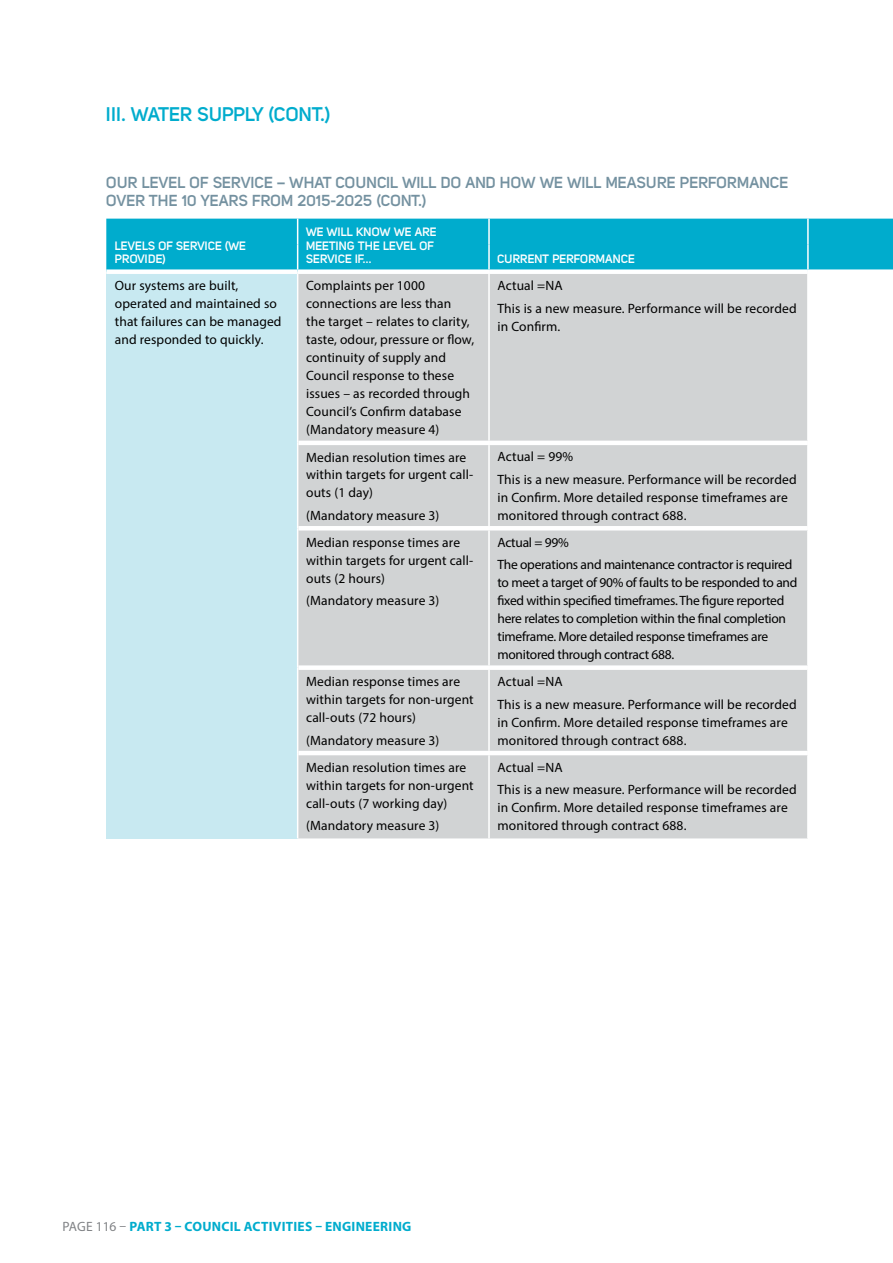
<style>
.page{position:relative;width:893px;height:1263px;background:#fff}
.page>*{position:absolute;margin:0;border:0;box-sizing:border-box;transform-origin:0 0}
.t1{font:700 19.5px "Uni Sans Semi";letter-spacing:-.01em;color:#00accd}
.t2{font:700 15.75px/17.2px "Uni Sans Semi";color:#7491a0}
.t3{font:13.5px/18px "Myriad Pro";letter-spacing:.01em;color:#000}
.t4{font:13.5px/18px "Myriad Pro";letter-spacing:-.02em;color:#000}
.t5{font:700 13.5px "Myriad Pro";letter-spacing:.02em;color:#00accd}
.t6{font:700 12px/13.5px "Uni Sans Semi";color:#fff}
.s1{font-weight:400;color:#808285}
</style>
<div class="page">
<div style="left:106px;top:272px;width:192px;height:566px;background:#c8e9f1"></div>
<div style="left:298px;top:274px;width:509px;height:564px;background:#d1d3d4"></div>
<div style="left:106px;top:219px;width:787px;height:50px;background:#00accd"></div>
<hr style="left:488px;top:245px;width:2px;height:24px;background:#fff">
<hr style="left:807px;top:245px;width:2px;height:24px;background:#fff">
<hr style="left:297px;top:274px;width:1px;height:169px;background:#fff">
<hr style="left:488px;top:274px;width:2px;height:167px;background:#fff">
<hr style="left:297px;top:443px;width:1px;height:85px;background:#fff">
<hr style="left:488px;top:445px;width:2px;height:81px;background:#fff">
<hr style="left:297px;top:528px;width:1px;height:140px;background:#fff">
<hr style="left:488px;top:530px;width:2px;height:135px;background:#fff">
<hr style="left:297px;top:668px;width:1px;height:85px;background:#fff">
<hr style="left:488px;top:670px;width:2px;height:81px;background:#fff">
<hr style="left:297px;top:753px;width:1px;height:85px;background:#fff">
<hr style="left:488px;top:755px;width:2px;height:83px;background:#fff">
<div style="left:106px;top:269px;width:192px;height:5px;background:#fff"></div>
<hr style="left:298px;top:441px;width:191px;height:4px;background:#fff">
<hr style="left:489px;top:441px;width:319px;height:4px;background:#fff">
<hr style="left:298px;top:526px;width:191px;height:4px;background:#fff">
<hr style="left:489px;top:526px;width:319px;height:4px;background:#fff">
<div style="left:298px;top:665px;width:191px;height:5px;background:#fff"></div>
<div style="left:489px;top:665px;width:319px;height:5px;background:#fff"></div>
<hr style="left:298px;top:751px;width:191px;height:4px;background:#fff">
<hr style="left:489px;top:751px;width:319px;height:4px;background:#fff">
<h1 class="t1" style="left:106px;top:102px;width:226px">III. WATER SUPPLY (CONT.)</h1>
<p class="t2" style="left:106px;top:174px;width:684px">OUR LEVEL OF SERVICE – WHAT COUNCIL WILL DO AND HOW WE WILL MEASURE PERFORMANCE<br>OVER THE 10 YEARS FROM 2015-2025 (CONT.)</p>
<p class="t6" style="left:115px;top:239px;width:133px">LEVELS OF SERVICE (WE<br>PROVIDE)</p>
<p class="t6" style="left:306px;top:225px;width:132px">WE WILL KNOW WE ARE<br>MEETING THE LEVEL OF<br>SERVICE IF...</p>
<p class="t6" style="left:497px;top:252px;width:139px">CURRENT PERFORMANCE</p>
<p class="t3" style="left:115px;top:277px;width:168px">Our systems are built, operated and maintained so that failures can be managed and responded to quickly.</p>
<p class="t3" style="left:306px;top:277px;width:170px">Complaints per 1000 connections are less than<br>the target – relates to clarity, taste, odour, pressure or flow, continuity of supply and<br>Council response to these issues – as recorded through<br>Council’s Confirm database (Mandatory measure 4)</p>
<p class="t3" style="left:497px;top:274px;width:301px;line-height:22.2px">Actual =NA<br>This is a new measure. Performance will be recorded</p>
<p class="t3" style="left:497px;top:317px;width:64px">in Confirm.</p>
<p class="t3" style="left:306px;top:448px;width:169px">Median resolution times are within targets for urgent call&shy;outs (1 day)</p>
<p class="t3" style="left:306px;top:506px;width:135px">(Mandatory measure 3)</p>
<p class="t3" style="left:306px;top:533px;width:169px">Median response times are within targets for urgent call&shy;outs (2 hours)</p>
<p class="t3" style="left:306px;top:591px;width:135px">(Mandatory measure 3)</p>
<p class="t3" style="left:306px;top:672px;width:169px">Median response times are within targets for non-urgent call-outs (72 hours)</p>
<p class="t3" style="left:306px;top:731px;width:135px">(Mandatory measure 3)</p>
<p class="t3" style="left:306px;top:758px;width:169px">Median resolution times are within targets for non-urgent call-outs (7 working day)</p>
<p class="t3" style="left:306px;top:816px;width:135px">(Mandatory measure 3)</p>
<p class="t3" style="left:497px;top:446px;width:301px;line-height:22.2px">Actual = 99%<br>This is a new measure. Performance will be recorded</p>
<p class="t3" style="left:497px;top:488px;width:292px">in Confirm. More detailed response timeframes are monitored through contract 688.</p>
<p class="t4" style="left:497px;top:531px;width:296px;line-height:22.2px">Actual = 99%<br>The operations and maintenance contractor is required</p>
<p class="t4" style="left:497px;top:573px;width:301px">to meet a target of 90% of faults to be responded to and fixed within specified timeframes. The figure reported here relates to completion within the final completion timeframe. More detailed response timeframes are monitored through contract 688.</p>
<p class="t3" style="left:497px;top:670px;width:301px;line-height:22.2px">Actual =NA<br>This is a new measure. Performance will be recorded</p>
<p class="t3" style="left:497px;top:713px;width:292px">in Confirm. More detailed response timeframes are monitored through contract 688.</p>
<p class="t3" style="left:497px;top:756px;width:301px;line-height:22.2px">Actual =NA<br>This is a new measure. Performance will be recorded</p>
<p class="t3" style="left:497px;top:798px;width:292px">in Confirm. More detailed response timeframes are monitored through contract 688.</p>
<p class="t5" style="left:62px;top:1217px;width:350px"><span class="s1">PAGE 116 –</span> PART 3 – COUNCIL ACTIVITIES – ENGINEERING</p>
</div>
